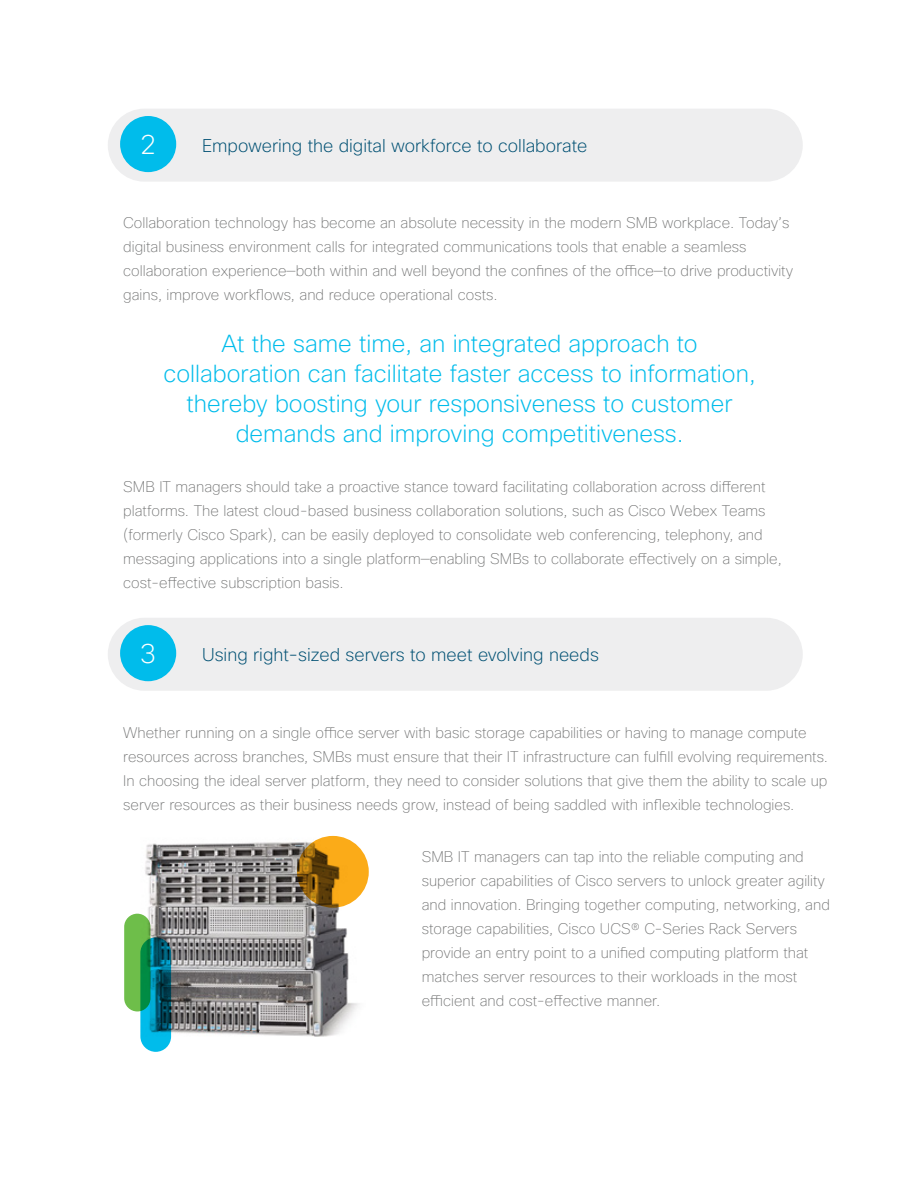
<style>
.page{position:relative;width:918px;height:1188px;background:#fff}
.page>*{position:absolute;margin:0;border:0;box-sizing:border-box;transform-origin:0 0}
.t1{font:200 27px "Cisco Sans";color:#fff}
.t2{font:200 24px/30px "Cisco Sans";color:#00bceb;text-align:center}
.t3{font:200 18px "Cisco Sans";color:#005073}
.t4{font:100 15px/24px "Cisco Sans";color:#6c6d6d}
</style>
<div class="page">
<img style="left:124px;top:835px;width:245px;height:217px">
<div style="left:108px;top:109px;width:695px;height:73px;background:#eeeeef;border-radius:36px"></div>
<div style="left:108px;top:618px;width:695px;height:73px;background:#eeeeef;border-radius:36px"></div>
<div style="left:120px;top:116px;width:56px;height:56px;background:#00bceb;border-radius:50%"></div>
<div style="left:120px;top:625px;width:56px;height:56px;background:#00bceb;border-radius:50%"></div>
<svg style="left:297px;top:836px;width:72px;height:72px;background:#bf8213"></svg>
<div style="left:124px;top:914px;width:26px;height:97px;background:#6ebe4a;border-radius:13px"></div>
<svg style="left:140px;top:937px;width:31px;height:115px;background:#037e87"></svg>
<h1 class="t1" style="left:140px;top:127px;width:18px">2</h1>
<p class="t3" style="left:202px;top:134px;width:387px">Empowering the digital workforce to collaborate</p>
<p class="t4" style="left:123px;top:212px;width:671px">Collaboration technology has become an absolute necessity in the modern SMB workplace. Today’s digital business environment calls for integrated communications tools that enable a seamless collaboration experience—both within and well beyond the confines of the office—to drive productivity gains, improve workflows, and reduce operational costs.</p>
<h2 class="t2" style="left:164px;top:329px;width:594px">At the same time, an integrated approach to collaboration can facilitate faster access to information, thereby boosting your responsiveness to customer demands and improving competitiveness.</h2>
<p class="t4" style="left:123px;top:476px;width:660px">SMB IT managers should take a proactive stance toward facilitating collaboration across different platforms. The latest cloud-based business collaboration solutions, such as Cisco Webex Teams (formerly Cisco Spark), can be easily deployed to consolidate web conferencing, telephony, and messaging applications into a single platform—enabling SMBs to collaborate effectively on a simple, cost-effective subscription basis.</p>
<h1 class="t1" style="left:140px;top:636px;width:18px">3</h1>
<p class="t3" style="left:202px;top:643px;width:398px">Using right-sized servers to meet evolving needs</p>
<p class="t4" style="left:123px;top:721px;width:706px">Whether running on a single office server with basic storage capabilities or having to manage compute resources across branches, SMBs must ensure that their IT infrastructure can fulfill evolving requirements.<br>In choosing the ideal server platform, they need to consider solutions that give them the ability to scale up server resources as their business needs grow, instead of being saddled with inflexible technologies.</p>
<p class="t4" style="left:422px;top:845px;width:410px">SMB IT managers can tap into the reliable computing and superior capabilities of Cisco servers to unlock greater agility and innovation. Bringing together computing, networking, and storage capabilities, Cisco UCS® C-Series Rack Servers provide an entry point to a unified computing platform that matches server resources to their workloads in the most efficient and cost-effective manner.</p>
</div>
